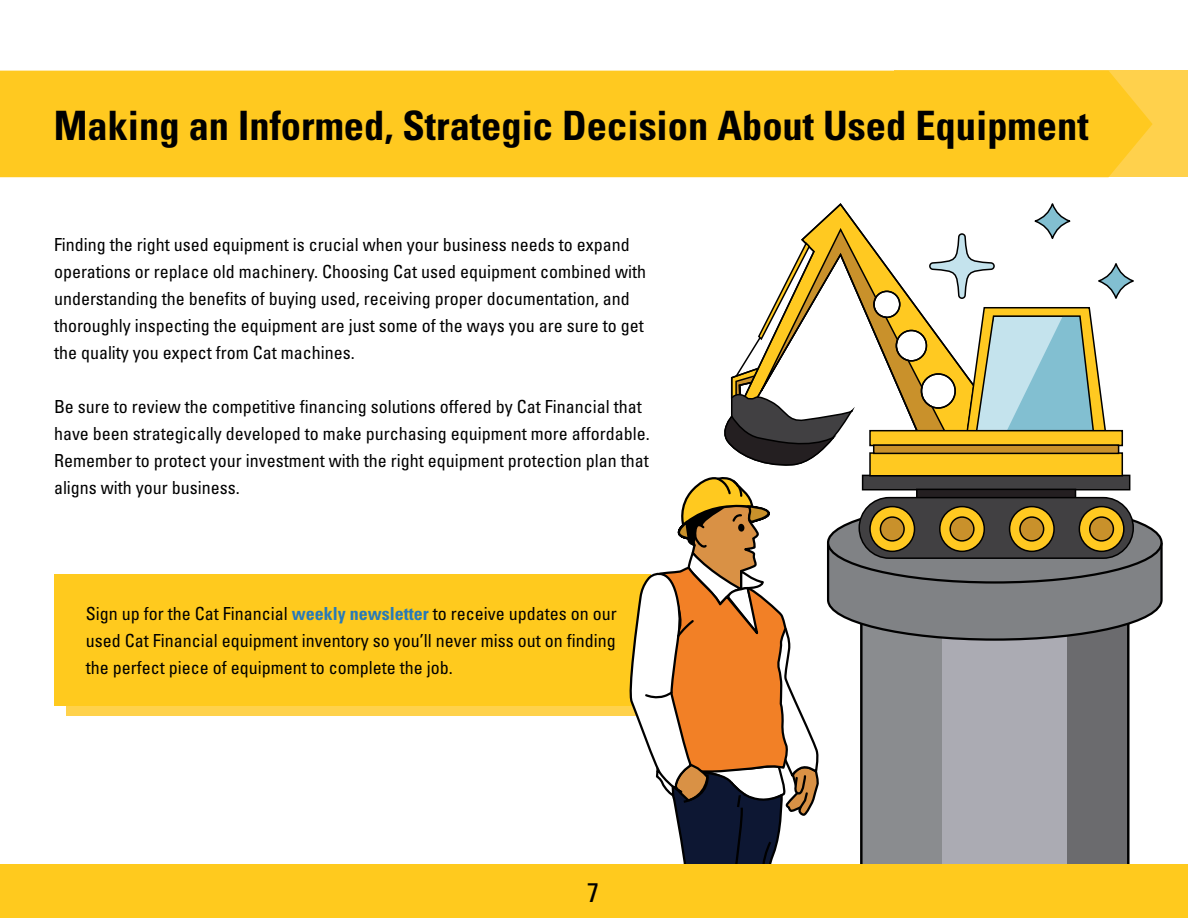
<style>
.page{position:relative;width:1188px;height:918px;background:#fff}
.page>*{position:absolute;margin:0;border:0;box-sizing:border-box;transform-origin:0 0}
.t1{font:700 condensed 40.5px "Univers";color:#000}
.t2{font:condensed 27px "Univers";color:#000}
.t3{font:condensed 18px/27px "Univers";color:#000}
.s1{font-weight:700;color:#277ab8}
.s2{font-family:"Arial";font-weight:700;font-stretch:normal;font-size:21px;color:#fff}
</style>
<div class="page">
<div style="left:66px;top:584px;width:596px;height:132px;background:#ffd24c"></div>
<div style="left:54px;top:574px;width:597px;height:132px;background:#ffca1e"></div>
<div style="left:0;top:864px;width:1188px;height:54px;background:#ffca1e"></div>
<div style="left:895px;top:71px;width:293px;height:106px;background:#ffd14c"></div>
<div style="left:0;top:71px;width:1153px;height:106px;background:#ffc920"></div>
<svg style="left:813px;top:203px;width:46px;height:25px"></svg>
<svg style="left:629px;top:228px;width:534px;height:636px"></svg>
<svg style="left:1099px;top:264px;width:34px;height:34px"></svg>
<div style="left:1098px;top:263px;width:36px;height:36px;border:2px solid #000;border-radius:50%"></div>
<svg style="left:1035px;top:204px;width:35px;height:34px"></svg>
<div style="left:1034px;top:203px;width:36px;height:36px;border:2px solid #000;border-radius:50%"></div>
<h1 class="t1" style="left:54px;top:101px;width:1036px">Making an Informed, Strategic Decision About Used Equipment</h1>
<p class="t3" style="left:54px;top:231px;width:594px">Finding the right used equipment is crucial when your business needs to expand operations or replace old machinery. Choosing Cat used equipment combined with understanding the benefits of buying used, receiving proper documentation, and thoroughly inspecting the equipment are just some of the ways you are sure to get the quality you expect from Cat machines.</p>
<p class="t3" style="left:54px;top:393px;width:597px">Be sure to review the competitive financing solutions offered by Cat Financial that have been strategically developed to make purchasing equipment more affordable.<br>Remember to protect your investment with the right equipment protection plan that aligns with your business.</p>
<p class="t3" style="left:86px;top:600px;width:532px;text-align:justify">Sign up for the Cat Financial <span class="s1">weekly newsletter</span> to receive updates on our used Cat Financial equipment inventory so you’ll never miss out on finding the perfect piece of equipment to complete the job.</p>
<h2 class="t2" style="left:587px;top:875px;width:14px">7<span class="s2">2</span></h2>
</div>
